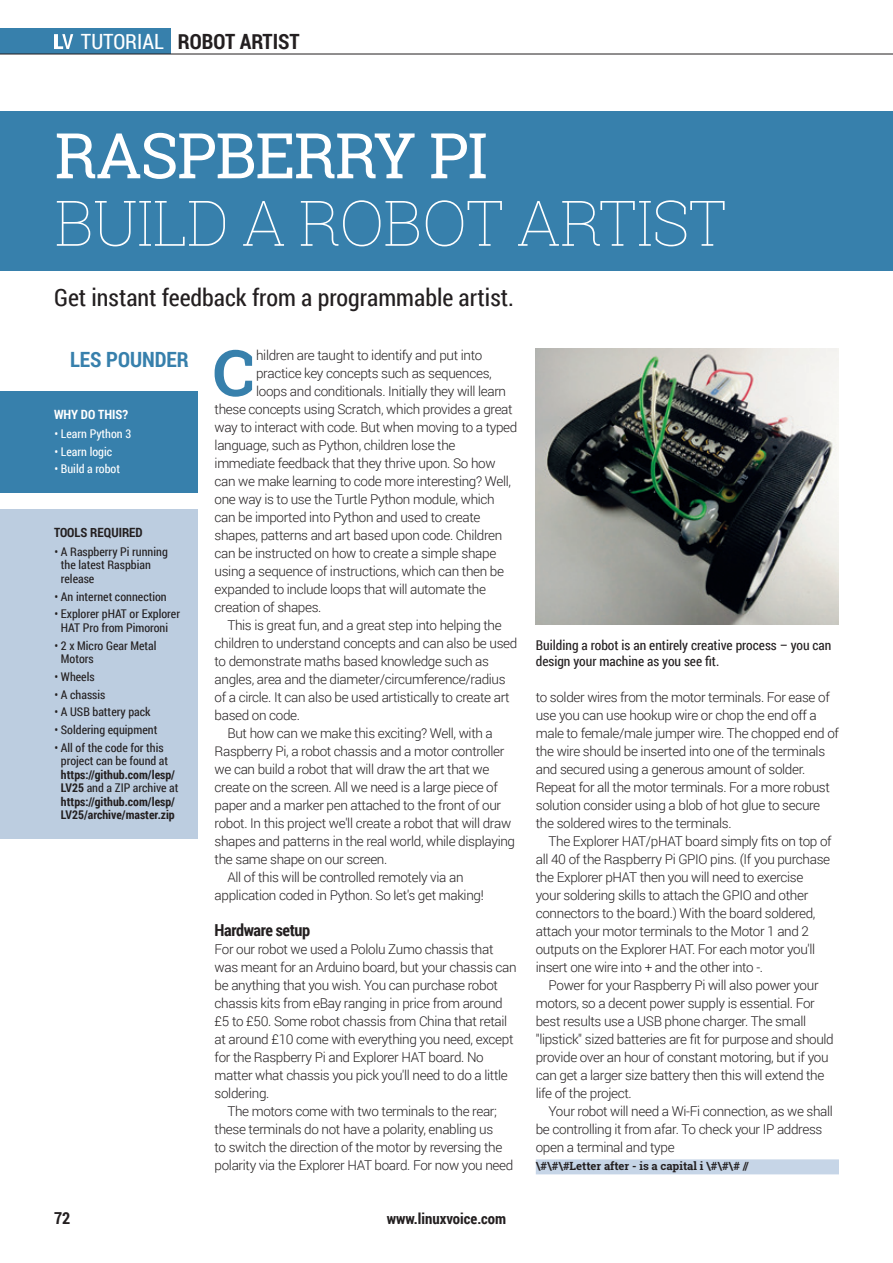
<style>
.page{position:relative;width:893px;height:1263px;background:#fff}
.page>*{position:absolute;margin:0;border:0;box-sizing:border-box;transform-origin:0 0}
.t1{font:700 64.2px "Roboto Slab";color:#3780ac}
.t2{font:100 63px "Roboto Slab";letter-spacing:-.025em;color:#fff}
.t3{font:63px "Roboto Slab";letter-spacing:-.025em;color:#fff}
.t4{font:24px "Roboto Condensed";color:#231f20}
.t5{font:700 21px "Roboto Condensed";color:#231f20}
.t6{font:700 21px "Roboto Condensed";color:#3780ac}
.t7{font:700 16.5px "Roboto Condensed";letter-spacing:-.025em;color:#231f20}
.t8{font:700 15px "Roboto Condensed";color:#231f20}
.t9{font:300 13.5px/18px "Roboto";letter-spacing:-.025em;color:#231f20}
.t10{font:13.5px/16.2px "Roboto Condensed";color:#231f20}
.t11{font:700 12.75px "Roboto Condensed";color:#231f20}
.t12{font:700 12.75px "Roboto Condensed";color:#fff}
.t13{font:12px/13.5px "Roboto Condensed";color:#231f20}
.t14{font:700 12px/13.5px "Roboto Condensed";color:#231f20}
.t15{font:12px "Roboto Condensed";color:#fff}
.t16{font:700 11.25px "Roboto Slab";color:#231f20}
.s1{font-weight:400;color:#fff}
.s2{font-weight:400}
</style>
<div class="page">
<div style="left:0;top:28px;width:171px;height:26px;background:#3780ac"></div>
<svg style="left:54px;top:34px;width:19px;height:15px"></svg>
<hr style="left:0;top:54px;width:893px;height:1px;background:#231f20">
<div style="left:536px;top:1159px;width:303px;height:15px;background:#c6d5e7"></div>
<img style="left:536px;top:349px;width:303px;height:276px">
<div style="left:0;top:112px;width:893px;height:159px;background:#3780ac"></div>
<div style="left:0;top:391px;width:197px;height:101px;background:#3780ac"></div>
<div style="left:0;top:509px;width:197px;height:329px;background:#bccde0"></div>
<h3 class="t5" style="left:81px;top:27px;width:220px"><span class="s1">TUTORIAL</span> ROBOT ARTIST</h3>
<h2 class="t3" style="left:55px;top:112px;width:435px">RASPBERRY PI</h2>
<h2 class="t2" style="left:55px;top:180px;width:674px">BUILD A ROBOT ARTIST</h2>
<h3 class="t4" style="left:54px;top:281px;width:461px">Get instant feedback from a programmable artist.</h3>
<h3 class="t6" style="left:70px;top:345px;width:120px">LES POUNDER</h3>
<p class="t12" style="left:54px;top:406px;width:75px">WHY DO THIS?</p>
<p class="t15" style="left:55px;top:425px;width:78px">• Learn Python 3</p>
<p class="t15" style="left:55px;top:443px;width:59px">• Learn logic</p>
<p class="t15" style="left:55px;top:461px;width:67px">• Build a robot</p>
<p class="t11" style="left:54px;top:524px;width:90px">TOOLS REQUIRED</p>
<p class="t13" style="left:61px;top:544px;width:108px;text-indent:-6px">• A Raspberry Pi running the latest Raspbian release</p>
<p class="t13" style="left:55px;top:589px;width:114px">• An internet connection</p>
<p class="t13" style="left:55px;top:607px;width:127px;text-align:center">• Explorer pHAT or Explorer<br>HAT Pro from Pimoroni</p>
<p class="t13" style="left:61px;top:638px;width:97px;text-indent:-6px">• 2 x Micro Gear Metal<br>Motors</p>
<p class="t13" style="left:55px;top:669px;width:42px">• Wheels</p>
<p class="t13" style="left:55px;top:687px;width:52px">• A chassis</p>
<p class="t13" style="left:55px;top:705px;width:98px">• A USB battery pack</p>
<p class="t13" style="left:55px;top:723px;width:104px">• Soldering equipment</p>
<p class="t13" style="left:55px;top:740px;width:115px;text-align:center">• All of the code for this project can be found at</p>
<p class="t14" style="left:61px;top:767px;width:119px">https://github.com/lesp/<br>LV25 <span class="s2">and a ZIP archive at </span>https://github.com/lesp/<br>LV25/archive/master.zip</p>
<h1 class="t1" style="left:213px;top:329px;width:43px">C</h1>
<p class="t9" style="left:256px;top:346px;width:228px">hildren are taught to identify and put into</p>
<p class="t9" style="left:256px;top:364px;width:237px">practice key concepts such as sequences,</p>
<p class="t9" style="left:256px;top:382px;width:251px">loops and conditionals. Initially they will learn</p>
<p class="t9" style="left:215px;top:400px;width:300px">these concepts using Scratch, which provides a great</p>
<p class="t9" style="left:215px;top:418px;width:304px">way to interact with code. But when moving to a typed</p>
<p class="t9" style="left:215px;top:436px;width:242px">language, such as Python, children lose the</p>
<p class="t9" style="left:215px;top:454px;width:282px">immediate feedback that they thrive upon. So how</p>
<p class="t9" style="left:215px;top:472px;width:298px">can we make learning to code more interesting? Well,</p>
<p class="t9" style="left:215px;top:490px;width:282px">one way is to use the Turtle Python module, which</p>
<p class="t9" style="left:215px;top:508px;width:267px">can be imported into Python and used to create</p>
<p class="t9" style="left:215px;top:526px;width:289px">shapes, patterns and art based upon code. Children</p>
<p class="t9" style="left:215px;top:544px;width:283px">can be instructed on how to create a simple shape</p>
<p class="t9" style="left:215px;top:562px;width:291px">using a sequence of instructions, which can then be</p>
<p class="t9" style="left:215px;top:580px;width:273px">expanded to include loops that will automate the</p>
<p class="t9" style="left:215px;top:598px;width:108px">creation of shapes.</p>
<p class="t9" style="left:227px;top:616px;width:276px">This is great fun, and a great step into helping the</p>
<p class="t9" style="left:215px;top:634px;width:304px">children to understand concepts and can also be used</p>
<p class="t9" style="left:215px;top:652px;width:276px">to demonstrate maths based knowledge such as</p>
<p class="t9" style="left:215px;top:670px;width:292px">angles, area and the diameter/circumference/radius</p>
<p class="t9" style="left:215px;top:688px;width:297px">of a circle. It can also be used artistically to create art</p>
<p class="t9" style="left:215px;top:706px;width:87px">based on code.</p>
<p class="t9" style="left:227px;top:724px;width:267px">But how can we make this exciting? Well, with a</p>
<p class="t9" style="left:215px;top:742px;width:291px">Raspberry Pi, a robot chassis and a motor controller</p>
<p class="t9" style="left:215px;top:760px;width:276px">we can build a robot that will draw the art that we</p>
<p class="t9" style="left:215px;top:778px;width:285px">create on the screen. All we need is a large piece of</p>
<p class="t9" style="left:215px;top:796px;width:288px">paper and a marker pen attached to the front of our</p>
<p class="t9" style="left:215px;top:814px;width:298px">robot. In this project we'll create a robot that will draw</p>
<p class="t9" style="left:215px;top:832px;width:302px">shapes and patterns in the real world, while displaying</p>
<p class="t9" style="left:215px;top:850px;width:174px">the same shape on our screen.</p>
<p class="t9" style="left:227px;top:868px;width:238px">All of this will be controlled remotely via an</p>
<p class="t9" style="left:215px;top:886px;width:271px">application coded in Python. So let's get making!</p>
<p class="t7" style="left:215px;top:919px;width:97px">Hardware setup</p>
<p class="t9" style="left:215px;top:940px;width:303px">For our robot we used a Pololu Zumo chassis that was meant for an Arduino board, but your chassis can be anything that you wish. You can purchase robot chassis kits from eBay ranging in price from around £5 to £50. Some robot chassis from China that retail at around £10 come with everything you need, except for the Raspberry Pi and Explorer HAT board. No matter what chassis you pick you'll need to do a little soldering.</p>
<p class="t9" style="left:215px;top:1102px;width:300px;text-indent:13px">The motors come with two terminals to the rear; these terminals do not have a polarity, enabling us<br>to switch the direction of the motor by reversing the polarity via the Explorer HAT board. For now you need</p>
<p class="t7" style="left:54px;top:1207px;width:18px">72</p>
<p class="t8" style="left:387px;top:1208px;width:121px">www.linuxvoice.com</p>
<p class="t10" style="left:536px;top:636px;width:297px">Building a robot is an entirely creative process – you can design your machine as you see fit.</p>
<p class="t9" style="left:536px;top:688px;width:305px">to solder wires from the motor terminals. For ease of use you can use hookup wire or chop the end off a male to female/male jumper wire. The chopped end of the wire should be inserted into one of the terminals and secured using a generous amount of solder.<br>Repeat for all the motor terminals. For a more robust solution consider using a blob of hot glue to secure the soldered wires to the terminals.</p>
<p class="t9" style="left:536px;top:832px;width:297px;text-indent:13px">The Explorer HAT/pHAT board simply fits on top of all 40 of the Raspberry Pi GPIO pins. (If you purchase the Explorer pHAT then you will need to exercise your soldering skills to attach the GPIO and other connectors to the board.) With the board soldered, attach your motor terminals to the Motor 1 and 2 outputs on the Explorer HAT. For each motor you'll insert one wire into + and the other into -.</p>
<p class="t9" style="left:536px;top:976px;width:299px;text-indent:13px">Power for your Raspberry Pi will also power your motors, so a decent power supply is essential. For best results use a USB phone charger. The small "lipstick" sized batteries are fit for purpose and should provide over an hour of constant motoring, but if you can get a larger size battery then this will extend the life of the project.</p>
<p class="t9" style="left:536px;top:1102px;width:299px;text-indent:13px">Your robot will need a Wi-Fi connection, as we shall be controlling it from afar. To check your IP address open a terminal and type</p>
<p class="t16" style="left:536px;top:1158px;width:215px">\#\#\#Letter after - is a capital i \#\#\# //</p>
</div>
